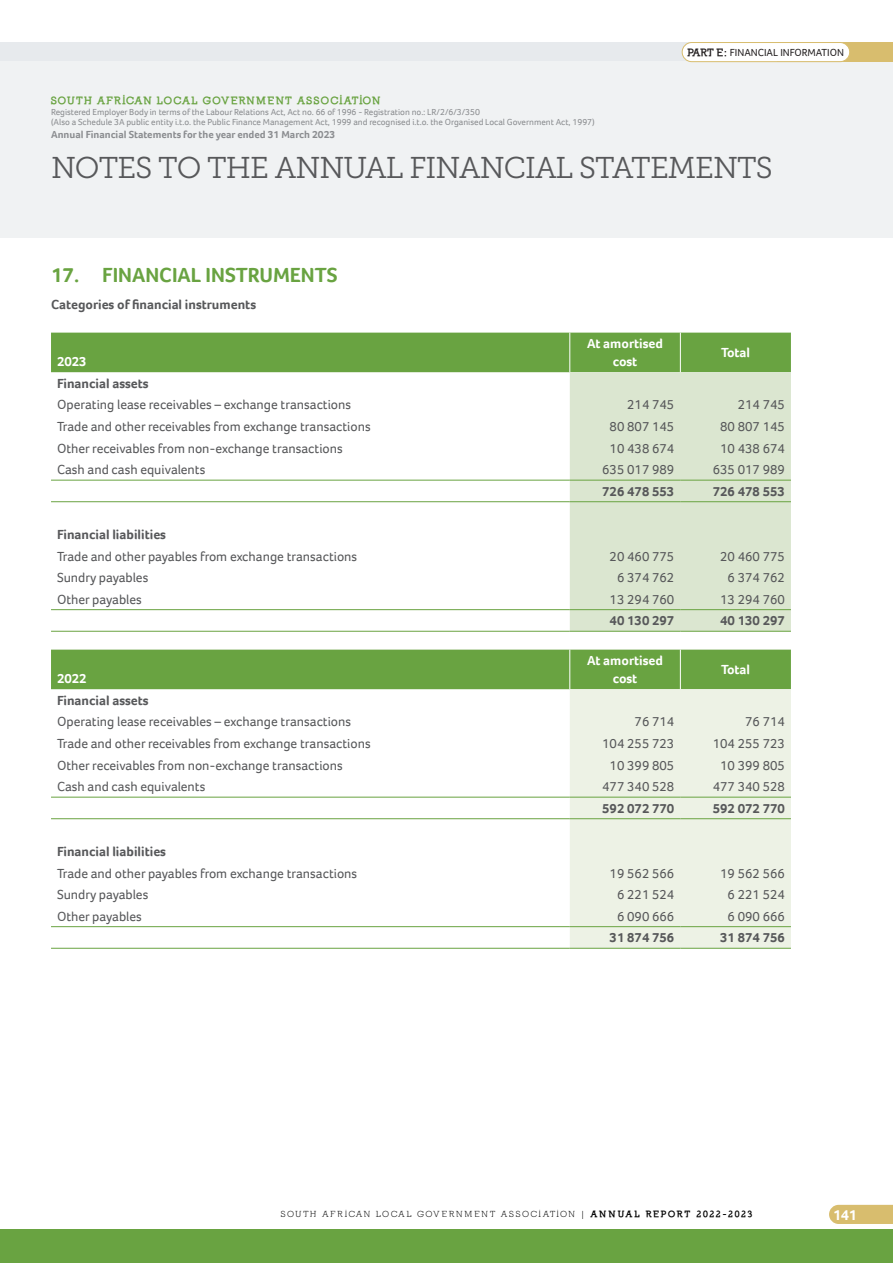
<style>
.page{position:relative;width:893px;height:1263px;background:#fff}
.page>*{position:absolute;margin:0;border:0;box-sizing:border-box;transform-origin:0 0}
.t1{font:30px "Museo Slab 300";letter-spacing:-.03em;color:#57585a}
.t2{font:700 21px "Foco";color:#69a341}
.t3{font:700 15px "Foco";color:#fff}
.t4{font:13.5px "Foco";color:#57585a}
.t5{font:700 13.5px "Foco";color:#57585a}
.t6{font:700 13.5px/18px "Foco";color:#fff;text-align:center}
.t7{font:700 10.5px "Foco";color:#8b8d90}
.t8{font:900 10.5px "Nilland";letter-spacing:.1em;color:#69a341}
.t9{font:10.5px "Foco";color:#231f20}
.t10{font:9px/10.8px "Foco";color:#8b8d90}
.t11{font:9px "Nilland";letter-spacing:.2em;color:#000}
.s1{font-family:"Nilland";font-weight:900}
.s2{font-weight:900}
</style>
<div class="page">
<div style="left:0;top:42px;width:893px;height:19px;background:#e7eaed"></div>
<div style="left:0;top:61px;width:893px;height:176px;background:#f0f2f3"></div>
<div style="left:778px;top:42px;width:115px;height:20px;background:#d8bd6e"></div>
<svg style="left:829px;top:1205px;width:64px;height:19px"></svg>
<div style="left:0;top:1230px;width:893px;height:33px;background:#69a341"></div>
<div style="left:682px;top:43px;width:168px;height:19px;background:#fff;border-radius:10px"></div>
<div style="left:682px;top:42px;width:168px;height:20px;border:1px solid #d8bd6e;border-radius:10px"></div>
<div style="left:51px;top:333px;width:740px;height:39px;background:#69a341"></div>
<div style="left:570px;top:372px;width:221px;height:259px;background:#dbe6d0"></div>
<hr style="left:51px;top:480px;width:519px;height:1px;background:#69a341">
<hr style="left:570px;top:480px;width:110px;height:1px;background:#69a341">
<hr style="left:680px;top:480px;width:111px;height:1px;background:#69a341">
<hr style="left:51px;top:501px;width:519px;height:1px;background:#69a341">
<hr style="left:570px;top:501px;width:110px;height:1px;background:#69a341">
<hr style="left:680px;top:501px;width:111px;height:1px;background:#69a341">
<hr style="left:51px;top:609px;width:519px;height:1px;background:#69a341">
<hr style="left:570px;top:609px;width:110px;height:1px;background:#69a341">
<hr style="left:680px;top:609px;width:111px;height:1px;background:#69a341">
<hr style="left:51px;top:631px;width:519px;height:1px;background:#69a341">
<hr style="left:570px;top:631px;width:110px;height:1px;background:#69a341">
<hr style="left:680px;top:631px;width:111px;height:1px;background:#69a341">
<hr style="left:569px;top:333px;width:1px;height:39px;background:#fff">
<hr style="left:680px;top:333px;width:1px;height:39px;background:#fff">
<div style="left:51px;top:650px;width:740px;height:39px;background:#69a341"></div>
<div style="left:570px;top:689px;width:221px;height:259px;background:#edf2e5"></div>
<hr style="left:51px;top:797px;width:519px;height:1px;background:#69a341">
<hr style="left:570px;top:797px;width:110px;height:1px;background:#69a341">
<hr style="left:680px;top:797px;width:111px;height:1px;background:#69a341">
<hr style="left:51px;top:818px;width:519px;height:1px;background:#69a341">
<hr style="left:570px;top:818px;width:110px;height:1px;background:#69a341">
<hr style="left:680px;top:818px;width:111px;height:1px;background:#69a341">
<hr style="left:51px;top:926px;width:519px;height:1px;background:#69a341">
<hr style="left:570px;top:926px;width:110px;height:1px;background:#69a341">
<hr style="left:680px;top:926px;width:111px;height:1px;background:#69a341">
<hr style="left:51px;top:948px;width:519px;height:1px;background:#69a341">
<hr style="left:570px;top:948px;width:110px;height:1px;background:#69a341">
<hr style="left:680px;top:948px;width:111px;height:1px;background:#69a341">
<hr style="left:569px;top:650px;width:1px;height:39px;background:#fff">
<hr style="left:680px;top:650px;width:1px;height:39px;background:#fff">
<p class="t8" style="left:51px;top:94px;width:331px">SOUTH AFRICAN LOCAL GOVERNMENT ASSOCIATION</p>
<p class="t10" style="left:51px;top:106px;width:545px">Registered Employer Body in terms of the Labour Relations Act, Act no. 66 of 1996 - Registration no.: LR/2/6/3/350<br>(Also a Schedule 3A public entity i.t.o. the Public Finance Management Act, 1999 and recognised i.t.o. the Organised Local Government Act, 1997)</p>
<p class="t7" style="left:51px;top:127px;width:286px">Annual Financial Statements for the year ended 31 March 2023</p>
<p class="t9" style="left:688px;top:45px;width:157px"><span class="s1">PART E:</span> FINANCIAL INFORMATION</p>
<h1 class="t1" style="left:51px;top:151px;width:723px">NOTES TO THE ANNUAL FINANCIAL STATEMENTS</h1>
<h2 class="t2" style="left:51px;top:261px;width:288px">17. FINANCIAL INSTRUMENTS</h2>
<p class="t5" style="left:51px;top:295px;width:207px">Categories of financial instruments</p>
<p class="t6" style="left:57px;top:352px;width:31px">2023</p>
<p class="t6" style="left:587px;top:334px;width:77px">At amortised cost</p>
<p class="t6" style="left:721px;top:343px;width:31px">Total</p>
<p class="t5" style="left:57px;top:374px;width:93px">Financial assets</p>
<p class="t4" style="left:57px;top:396px;width:296px">Operating lease receivables – exchange transactions</p>
<p class="t4" style="left:627px;top:396px;width:49px">214 745</p>
<p class="t4" style="left:738px;top:396px;width:49px">214 745</p>
<p class="t4" style="left:57px;top:417px;width:315px">Trade and other receivables from exchange transactions</p>
<p class="t4" style="left:610px;top:417px;width:66px">80 807 145</p>
<p class="t4" style="left:720px;top:417px;width:66px">80 807 145</p>
<p class="t4" style="left:57px;top:439px;width:287px">Other receivables from non-exchange transactions</p>
<p class="t4" style="left:610px;top:439px;width:66px">10 438 674</p>
<p class="t4" style="left:720px;top:439px;width:66px">10 438 674</p>
<p class="t4" style="left:57px;top:461px;width:150px">Cash and cash equivalents</p>
<p class="t4" style="left:602px;top:461px;width:74px">635 017 989</p>
<p class="t4" style="left:713px;top:461px;width:74px">635 017 989</p>
<p class="t5" style="left:602px;top:482px;width:74px">726 478 553</p>
<p class="t5" style="left:713px;top:482px;width:74px">726 478 553</p>
<p class="t5" style="left:57px;top:525px;width:111px">Financial liabilities</p>
<p class="t4" style="left:57px;top:547px;width:302px">Trade and other payables from exchange transactions</p>
<p class="t4" style="left:610px;top:547px;width:66px">20 460 775</p>
<p class="t4" style="left:720px;top:547px;width:66px">20 460 775</p>
<p class="t4" style="left:57px;top:569px;width:93px">Sundry payables</p>
<p class="t4" style="left:617px;top:569px;width:59px">6 374 762</p>
<p class="t4" style="left:728px;top:569px;width:59px">6 374 762</p>
<p class="t4" style="left:57px;top:590px;width:86px">Other payables</p>
<p class="t4" style="left:610px;top:590px;width:66px">13 294 760</p>
<p class="t4" style="left:720px;top:590px;width:66px">13 294 760</p>
<p class="t5" style="left:610px;top:612px;width:66px">40 130 297</p>
<p class="t5" style="left:720px;top:612px;width:66px">40 130 297</p>
<p class="t6" style="left:57px;top:669px;width:31px">2022</p>
<p class="t6" style="left:587px;top:651px;width:77px">At amortised cost</p>
<p class="t6" style="left:721px;top:660px;width:31px">Total</p>
<p class="t5" style="left:57px;top:691px;width:93px">Financial assets</p>
<p class="t4" style="left:57px;top:713px;width:296px">Operating lease receivables – exchange transactions</p>
<p class="t4" style="left:635px;top:713px;width:41px">76 714</p>
<p class="t4" style="left:745px;top:713px;width:41px">76 714</p>
<p class="t4" style="left:57px;top:734px;width:315px">Trade and other receivables from exchange transactions</p>
<p class="t4" style="left:602px;top:734px;width:74px">104 255 723</p>
<p class="t4" style="left:713px;top:734px;width:74px">104 255 723</p>
<p class="t4" style="left:57px;top:756px;width:287px">Other receivables from non-exchange transactions</p>
<p class="t4" style="left:610px;top:756px;width:66px">10 399 805</p>
<p class="t4" style="left:720px;top:756px;width:66px">10 399 805</p>
<p class="t4" style="left:57px;top:778px;width:150px">Cash and cash equivalents</p>
<p class="t4" style="left:602px;top:778px;width:74px">477 340 528</p>
<p class="t4" style="left:713px;top:778px;width:74px">477 340 528</p>
<p class="t5" style="left:602px;top:799px;width:74px">592 072 770</p>
<p class="t5" style="left:713px;top:799px;width:74px">592 072 770</p>
<p class="t5" style="left:57px;top:842px;width:111px">Financial liabilities</p>
<p class="t4" style="left:57px;top:864px;width:302px">Trade and other payables from exchange transactions</p>
<p class="t4" style="left:610px;top:864px;width:66px">19 562 566</p>
<p class="t4" style="left:720px;top:864px;width:66px">19 562 566</p>
<p class="t4" style="left:57px;top:885px;width:93px">Sundry payables</p>
<p class="t4" style="left:617px;top:885px;width:59px">6 221 524</p>
<p class="t4" style="left:728px;top:885px;width:59px">6 221 524</p>
<p class="t4" style="left:57px;top:907px;width:86px">Other payables</p>
<p class="t4" style="left:617px;top:907px;width:59px">6 090 666</p>
<p class="t4" style="left:728px;top:907px;width:59px">6 090 666</p>
<p class="t5" style="left:610px;top:929px;width:66px">31 874 756</p>
<p class="t5" style="left:720px;top:929px;width:66px">31 874 756</p>
<p class="t11" style="left:281px;top:1209px;width:473px">SOUTH AFRICAN LOCAL GOVERNMENT ASSOCIATION | <span class="s2">ANNUAL REPORT 2022-2023</span></p>
<p class="t3" style="left:833px;top:1205px;width:26px">141</p>
</div>
